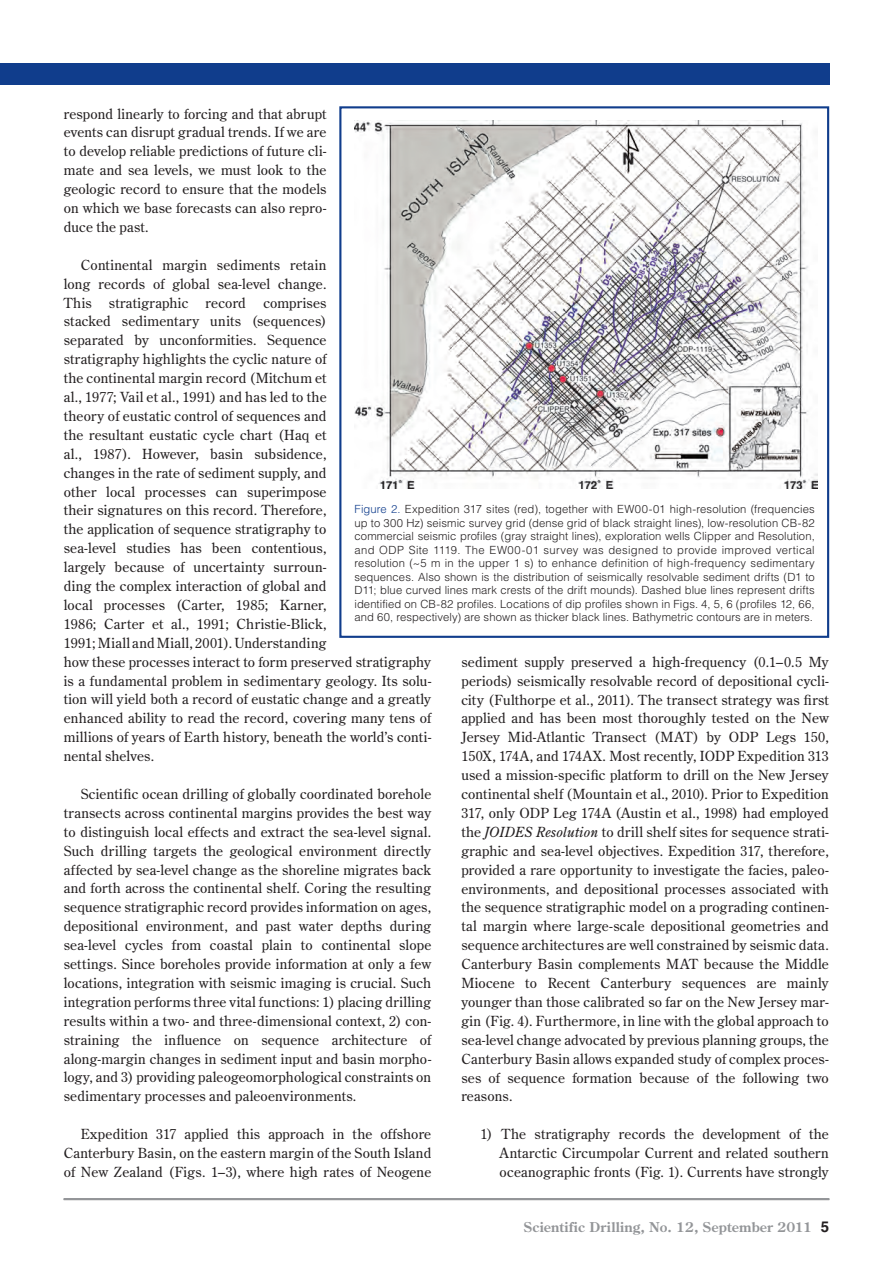
<style>
.page{position:relative;width:893px;height:1263px;background:#fff}
.page>*{position:absolute;margin:0;border:0;box-sizing:border-box;transform-origin:0 0}
.t1{font:13.8px/18.9px "Century Old Style Std";letter-spacing:.015em;color:#231f20;text-align:justify}
.t2{font:700 13.5px "Century Old Style Std";letter-spacing:.01em;color:#939598}
.t3{font:300 11.25px/13.5px "Helvetica LT Std";letter-spacing:.005em;color:#231f20;text-align:justify}
.s1{color:#103d8c}
.s2{font-style:italic}
.s3{font-family:"Helvetica LT Std";font-size:15px;color:#231f20}
</style>
<div class="page">
<hr style="left:64px;top:1198px;width:765px;height:2px;background:#939598">
<div style="left:0;top:64px;width:829px;height:21px;background:#103d8c"></div>
<div style="left:339px;top:106px;width:490px;height:532px;border:2px solid #103d8c"></div>
<img style="left:354px;top:120px;width:463px;height:368px">
<p class="t1" style="left:64px;top:104px;width:264px">respond linearly to forcing and that abrupt events can disrupt gradual trends. If we are to develop reliable predictions of future cli&shy;mate and sea levels, we must look to the geologic record to ensure that the models on which we base forecasts can also repro&shy;duce the past.</p>
<p class="t1" style="left:64px;top:255px;width:264px;text-indent:17px">Continental margin sediments retain long records of global sea-level change.<br>This</p>
<p class="t1" style="left:109px;top:293px;width:81px">stratigraphic</p>
<p class="t1" style="left:206px;top:293px;width:42px">record</p>
<p class="t1" style="left:64px;top:293px;width:369px;text-align:left;text-indent:200px">comprises<br>stacked sedimentary units (sequences)<br>separated by unconformities. Sequence<br>stratigraphy highlights the cyclic nature of<br>the continental margin record (Mitchum et<br>al., 1977; Vail et al., 1991) and has led to the<br>theory of eustatic control of sequences and<br>the resultant eustatic cycle chart (Haq et<br>al., 1987). However, basin subsidence,<br>changes in the rate of sediment supply, and<br>other local processes can superimpose<br>their signatures on this record. Therefore,<br>the application of sequence stratigraphy to<br>sea-level studies has been contentious,<br>largely because of uncertainty surroun-<br>ding the complex interaction of global and<br>local processes (Carter, 1985; Karner,<br>1986; Carter et al., 1991; Christie-Blick,<br>1991; Miall and Miall, 2001). Understanding<br>how these processes interact to form preserved stratigraphy is a fundamental problem in sedimentary geology. Its solu&shy;tion will yield both a record of eustatic change and a greatly enhanced ability to read the record, covering many tens of millions of years of Earth history, beneath the world’s conti&shy;nental shelves.</p>
<p class="t1" style="left:64px;top:784px;width:369px;text-indent:17px">Scientific ocean drilling of globally coordinated borehole transects across continental margins provides the best way to distinguish local effects and extract the sea-level signal.<br>Such drilling targets the geological environment directly affected by sea-level change as the shoreline migrates back and forth across the continental shelf. Coring the resulting sequence stratigraphic record provides information on ages, depositional environment, and past water depths during sea-level cycles from coastal plain to continental slope settings. Since boreholes provide information at only a few locations, integration with seismic imaging is crucial. Such integration performs three vital functions: 1) placing drilling results within a two- and three-dimensional context, 2) con&shy;straining the influence on sequence architecture of along-margin changes in sediment input and basin morpho&shy;logy, and 3) providing paleogeomorphological constraints on sedimentary processes and paleoenvironments.</p>
<p class="t1" style="left:64px;top:1124px;width:369px;text-indent:17px">Expedition 317 applied this approach in the offshore Canterbury Basin, on the eastern margin of the South Island of New Zealand (Figs. 1–3), where high rates of Neogene</p>
<p class="t3" style="left:354px;top:502px;width:462px"><span class="s1">Figure 2.</span> Expedition 317 sites (red), together with EW00-01 high-resolution (frequencies up to 300 Hz) seismic survey grid (dense grid of black straight lines), low-resolution CB-82 commercial seismic profiles (gray straight lines), exploration wells Clipper and Resolution, and ODP Site 1119. The EW00-01 survey was designed to provide improved vertical resolution (~5 m in the upper 1 s) to enhance definition of high-frequency sedimentary sequences. Also shown is the distribution of seismically resolvable sediment drifts (D1 to D11; blue curved lines mark crests of the drift mounds). Dashed blue lines represent drifts identified on CB-82 profiles. Locations of dip profiles shown in Figs. 4, 5, 6 (profiles 12, 66, and 60, respectively) are shown as thicker black lines. Bathymetric contours are in meters.</p>
<p class="t1" style="left:461px;top:652px;width:369px">sediment supply preserved a high-frequency (0.1–0.5 My periods) seismically resolvable record of depositional cycli&shy;city (Fulthorpe et al., 2011). The transect strategy was first applied and has been most thoroughly tested on the New Jersey Mid-Atlantic Transect (MAT) by ODP Legs 150, 150X, 174A, and 174AX. Most recently, IODP Expedition 313 used a mission-specific platform to drill on the New Jersey continental shelf (Mountain et al., 2010). Prior to Expedition 317, only ODP Leg 174A (Austin et al., 1998) had employed the <span class="s2">JOIDES Resolution</span> to drill shelf sites for sequence strati&shy;graphic and sea-level objectives. Expedition 317, therefore, provided a rare opportunity to investigate the facies, paleo&shy;environments, and depositional processes associated with the sequence stratigraphic model on a prograding continen&shy;tal margin where large-scale depositional geometries and sequence architectures are well constrained by seismic data.<br>Canterbury Basin complements MAT because the Middle Miocene to Recent Canterbury sequences are mainly younger than those calibrated so far on the New Jersey mar&shy;gin (Fig. 4). Furthermore, in line with the global approach to sea-level change advocated by previous planning groups, the Canterbury Basin allows expanded study of complex proces&shy;ses of sequence formation because of the following two reasons.</p>
<p class="t1" style="left:500px;top:1124px;width:331px;text-indent:-19px">1) The stratigraphy records the development of the Antarctic Circumpolar Current and related southern oceanographic fronts (Fig. 1). Currents have strongly</p>
<p class="t2" style="left:524px;top:1218px;width:307px">Scientific Drilling, No. 12, September 2011 <span class="s3">5</span></p>
</div>
